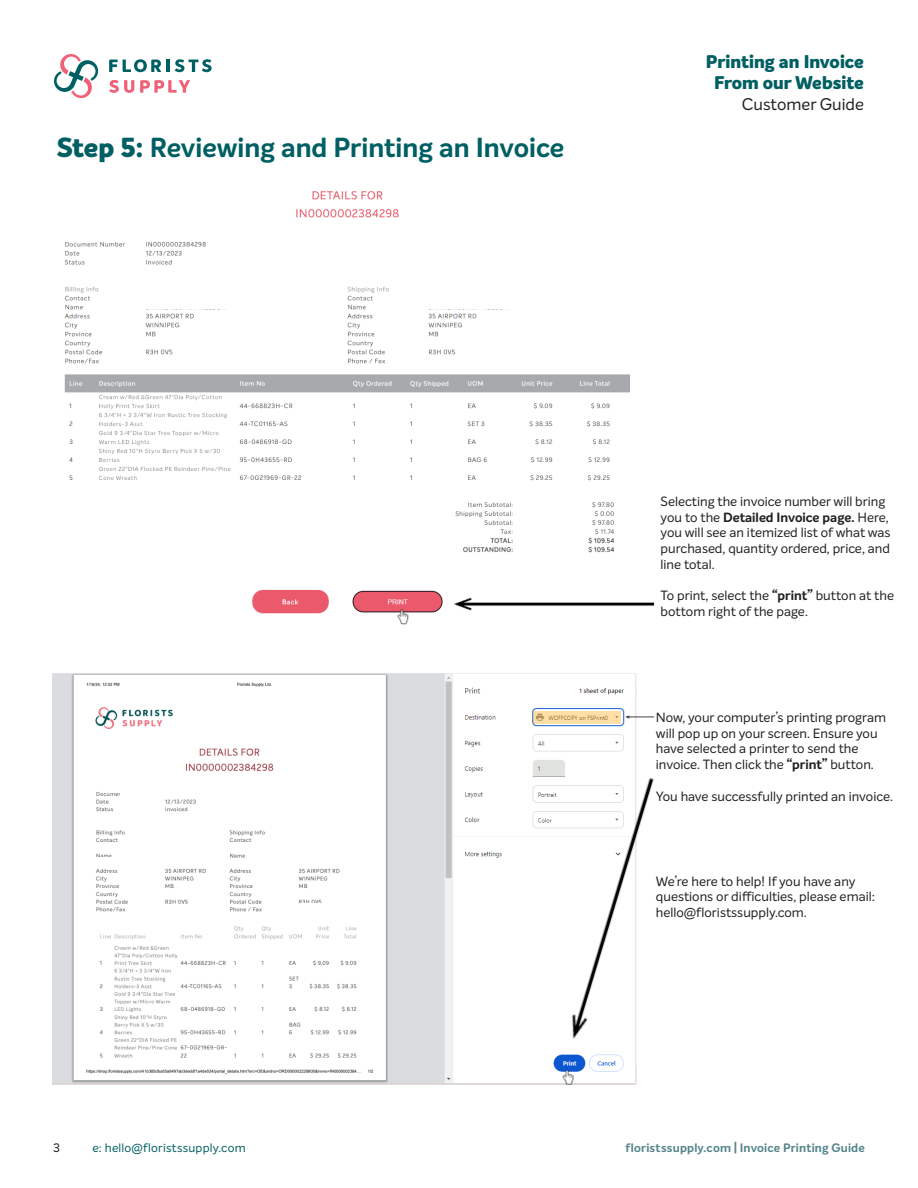
<style>
.page{position:relative;width:918px;height:1188px;background:#fff}
.page>*{position:absolute;margin:0;border:0;box-sizing:border-box;transform-origin:0 0}
.t1{font:700 27px "Intelo";color:#005f62}
.t2{font:800 18px/21px "Intelo";color:#005f62;text-align:center}
.t3{font:16.5px "Intelo";color:#231f20}
.t4{font:13.2px/15.8px "Intelo";color:#231f20}
.t5{font:700 12px "Intelo";letter-spacing:.015em;color:#56868c}
.t6{font:12px "Intelo";letter-spacing:.015em;color:#005f62}
.t7{font:12px "Intelo";color:#231f20}
.s1{font-weight:800}
.s2{font-weight:700}
</style>
<div class="page">
<svg style="left:54px;top:54px;width:45px;height:44px"></svg>
<svg style="left:109px;top:59px;width:52px;height:13px"></svg>
<hr style="left:166px;top:60px;width:4px;height:12px;background:#005f62">
<svg style="left:175px;top:59px;width:37px;height:13px"></svg>
<svg style="left:109px;top:80px;width:25px;height:13px"></svg>
<svg style="left:140px;top:80px;width:50px;height:13px"></svg>
<img style="left:64px;top:191px;width:566px;height:423px">
<div style="left:412px;top:292px;width:116px;height:17px;background:#fff"></div>
<div style="left:138px;top:292px;width:115px;height:17px;background:#fff"></div>
<div style="left:138px;top:357px;width:115px;height:12px;background:#fff"></div>
<img style="left:395px;top:608px;width:17px;height:17px">
<img style="left:439px;top:575px;width:214px;height:39px">
<img style="left:53px;top:674px;width:584px;height:410px">
<svg style="left:533px;top:711px;width:88px;height:12px"></svg>
<img style="left:535px;top:753px;width:119px;height:295px">
<img style="left:622px;top:698px;width:31px;height:37px">
<img style="left:560px;top:1068px;width:17px;height:17px">
<div style="left:239px;top:781px;width:116px;height:9px;background:#fff"></div>
<div style="left:95px;top:844px;width:116px;height:9px;background:#fff"></div>
<div style="left:121px;top:781px;width:115px;height:9px;background:#fff"></div>
<div style="left:121px;top:790px;width:115px;height:8px;background:#fff"></div>
<div style="left:224px;top:860px;width:77px;height:8px;background:#fff"></div>
<div style="left:164px;top:904px;width:42px;height:8px;background:#fff"></div>
<div style="left:403px;top:357px;width:116px;height:12px;background:#fff"></div>
<div style="left:220px;top:842px;width:116px;height:11px;background:#fff"></div>
<div style="left:297px;top:904px;width:48px;height:10px;background:#fff"></div>
<div style="left:462px;top:881px;width:73px;height:8px;background:#fff"></div>
<div style="left:95px;top:858px;width:116px;height:10px;background:#fff"></div>
<p class="t1" style="left:57px;top:131px;width:509px"><span class="s1">Step 5:</span> Reviewing and Printing an Invoice</p>
<p class="t2" style="left:706px;top:52px;width:160px">Printing an Invoice<br>From our Website</p>
<p class="t3" style="left:742px;top:94px;width:124px">Customer Guide</p>
<p class="t4" style="left:661px;top:493px;width:231px">Selecting the invoice number will bring you to the <span class="s2">Detailed Invoice page.</span> Here, you will see an itemized list of what was purchased, quantity ordered, price, and line total.</p>
<p class="t4" style="left:661px;top:588px;width:235px">To print, select the <span class="s2">“print”</span> button at the bottom right of the page.</p>
<p class="t4" style="left:656px;top:709px;width:232px">Now, your computer’s printing program will pop up on your screen. Ensure you have selected a printer to send the invoice. Then click the <span class="s2">“print”</span> button.</p>
<p class="t4" style="left:656px;top:788px;width:239px">You have successfully printed an invoice.</p>
<p class="t4" style="left:656px;top:873px;width:221px">We’re here to help! If you have any questions or difficulties, please email: hello@floristssupply.com.</p>
<p class="t7" style="left:53px;top:1140px;width:8px">3</p>
<p class="t6" style="left:92px;top:1140px;width:155px">e: hello@floristssupply.com</p>
<p class="t5" style="left:626px;top:1140px;width:241px">floristssupply.com | Invoice Printing Guide</p>
</div>
